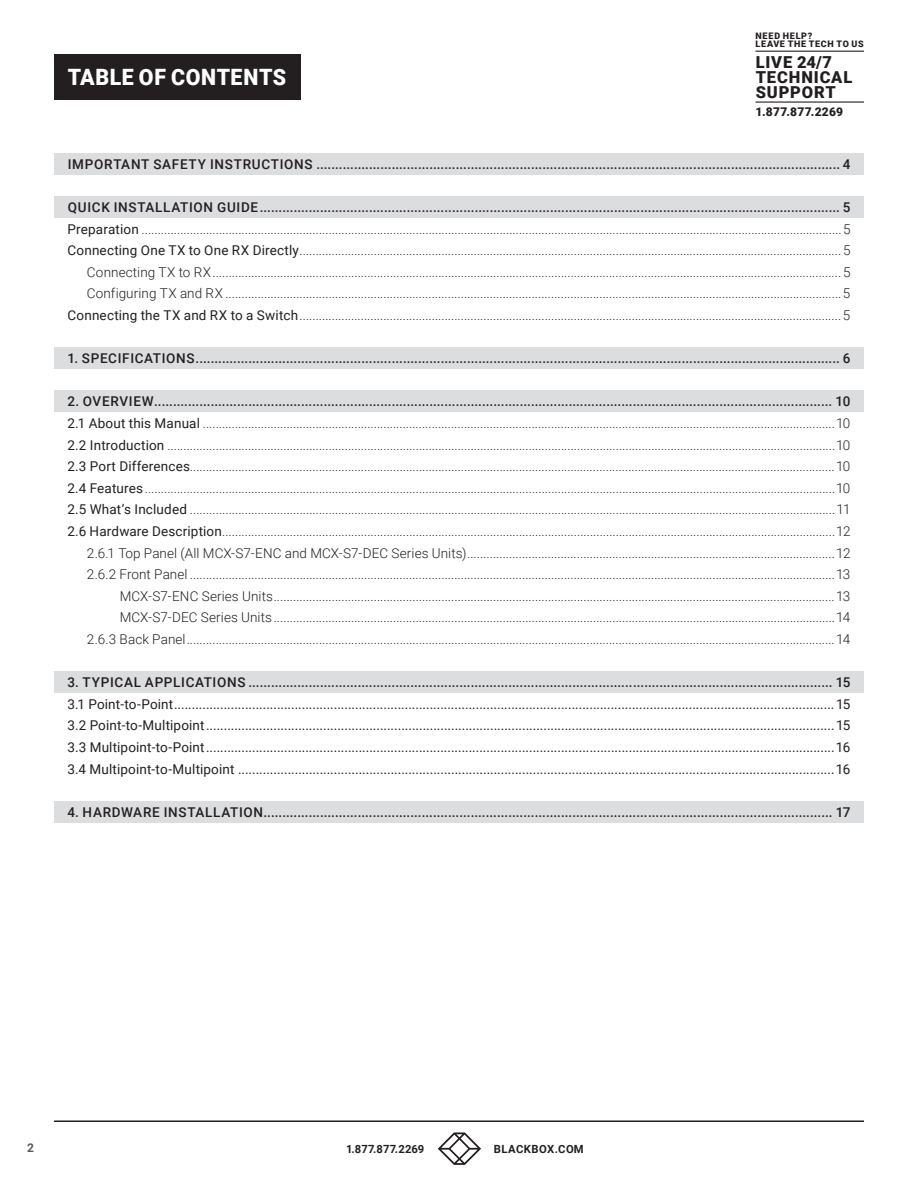
<style>
.page{position:relative;width:918px;height:1188px;background:#fff}
.page>*{position:absolute;margin:0;border:0;box-sizing:border-box;transform-origin:0 0}
.t1{font:900 22.5px "Roboto";letter-spacing:.025em;color:#fff;scale:.95 1}
.t2{font:900 16.5px/15px "Roboto";letter-spacing:.05em;color:#231f20}
.t3{font:300 13.5px/21.6px "Roboto";letter-spacing:.01em;color:#231f20;text-align:right}
.t4{font:13.5px/21.6px "Roboto";letter-spacing:.01em;color:#231f20;text-align:justify}
.t5{font:500 13.5px "Roboto";letter-spacing:.05em;color:#231f20}
.t6{font:900 12px "Roboto";letter-spacing:.02em;color:#231f20}
.t7{font:700 12px "Roboto";color:#57585a}
.t8{font:700 11.25px "Roboto";letter-spacing:.02em;color:#231f20}
.t9{font:700 11.25px "Roboto";letter-spacing:.045em;color:#231f20}
.t10{font:900 9px/8.6px "Roboto";letter-spacing:.08em;color:#231f20}
.s1{font-weight:500}
.s2{font-weight:400}
</style>
<div class="page">
<hr style="left:54px;top:1120px;width:810px;height:2px;background:#231f20">
<hr style="left:755px;top:51px;width:109px;height:1px;background:#231f20">
<hr style="left:755px;top:101px;width:109px;height:2px;background:#231f20">
<svg style="left:438px;top:1132px;width:43px;height:33px"></svg>
<div style="left:54px;top:54px;width:246px;height:45px;background:#231f20"></div>
<div style="left:54px;top:153px;width:810px;height:21px;background:#dcdddf"></div>
<div style="left:54px;top:197px;width:810px;height:21px;background:#dcdddf"></div>
<div style="left:54px;top:348px;width:810px;height:21px;background:#dcdddf"></div>
<div style="left:54px;top:391px;width:810px;height:21px;background:#dcdddf"></div>
<div style="left:54px;top:672px;width:810px;height:21px;background:#dcdddf"></div>
<div style="left:54px;top:801px;width:810px;height:21px;background:#dcdddf"></div>
<h1 class="t1" style="left:68px;top:61px;width:231px">TABLE OF CONTENTS</h1>
<p class="t10" style="left:756px;top:31px;width:110px">NEED HELP?<br>LEAVE THE TECH TO US</p>
<p class="t2" style="left:756px;top:54px;width:98px">LIVE 24/7<br>TECHNICAL<br>SUPPORT</p>
<p class="t6" style="left:755px;top:103px;width:89px">1.877.877.2269</p>
<p class="t5" style="left:68px;top:155px;width:784px">IMPORTANT SAFETY INSTRUCTIONS ........................................................................................................................................... 4</p>
<p class="t3" style="left:67px;top:196px;width:785px"><span class="s1">QUICK INSTALLATION GUIDE.......................................................................................................................................................... 5<br></span><span class="s2">Preparation</span> .........................................................................................................................................................................................................................5<br><span class="s2">Connecting One TX to One RX Directly</span>........................................................................................................................................................................5<br>Connecting TX to RX...................................................................................................................................................................................................5<br>Configuring TX and RX ...............................................................................................................................................................................................5<br><span class="s2">Connecting the TX and RX to a Switch</span>........................................................................................................................................................................5</p>
<p class="t5" style="left:67px;top:349px;width:784px">1. SPECIFICATIONS........................................................................................................................................................................... 6</p>
<p class="t3" style="left:67px;top:390px;width:785px"><span class="s1">2. OVERVIEW.................................................................................................................................................................................... 10<br></span><span class="s2">2.1 About this Manual</span> ....................................................................................................................................................................................................10<br><span class="s2">2.2 Introduction</span> ...............................................................................................................................................................................................................10<br><span class="s2">2.3 Port Differences</span>........................................................................................................................................................................................................10<br><span class="s2">2.4 Features</span>......................................................................................................................................................................................................................10<br><span class="s2">2.5 What’s Included</span> ........................................................................................................................................................................................................11<br><span class="s2">2.6 Hardware Description</span>..............................................................................................................................................................................................12<br>2.6.1 Top Panel (All MCX-S7-ENC and MCX-S7-DEC Series Units)..................................................................................................................12<br>2.6.2 Front Panel ........................................................................................................................................................................................................13<br>MCX-S7-ENC Series Units..............................................................................................................................................................................13<br>MCX-S7-DEC Series Units ..............................................................................................................................................................................14<br>2.6.3 Back Panel.........................................................................................................................................................................................................14</p>
<p class="t5" style="left:67px;top:673px;width:784px">3. TYPICAL APPLICATIONS ........................................................................................................................................................... 15</p>
<p class="t4" style="left:67px;top:693px;width:785px">3.1 Point-to-Point..........................................................................................................................................................................................15<br>3.2 Point-to-Multipoint.................................................................................................................................................................................15<br>3.3 Multipoint-to-Point.................................................................................................................................................................................16<br>3.4 Multipoint-to-Multipoint ........................................................................................................................................................................16</p>
<p class="t5" style="left:67px;top:803px;width:785px">4. HARDWARE INSTALLATION....................................................................................................................................................... 17</p>
<p class="t7" style="left:27px;top:1139px;width:8px">2</p>
<p class="t8" style="left:346px;top:1141px;width:80px">1.877.877.2269</p>
<p class="t9" style="left:494px;top:1141px;width:91px">BLACKBOX.COM</p>
</div>
